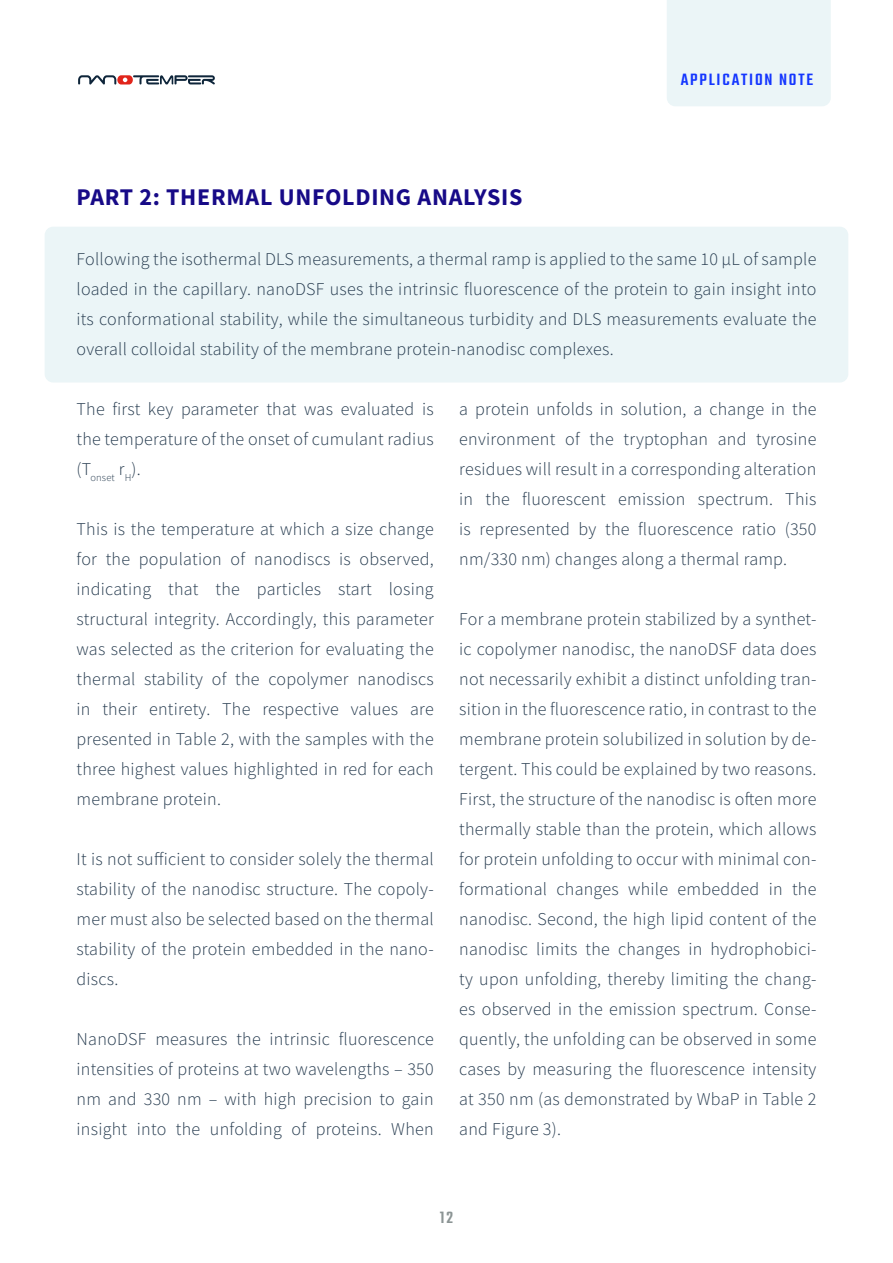
<style>
.page{position:relative;width:893px;height:1263px;background:#fff}
.page>*{position:absolute;margin:0;border:0;box-sizing:border-box;transform-origin:0 0}
.t1{font:700 24px "Source Sans Pro";letter-spacing:.03em;color:#170a87}
.P1{font:300 18px/30px "Source Sans Pro";letter-spacing:.015em;color:#263b4f;text-align:justify}
.t2{font:500 18px "Teko";letter-spacing:.1em;color:#1436ff}
.t3{font:500 18px "Teko";color:#8b9494}
.P1-2{font:300 10.5px "Source Sans Pro";letter-spacing:.015em;color:#263b4f}
</style>
<div class="page">
<div style="left:667px;top:0;width:164px;height:106px;background:#ebf5f7"></div>
<div style="left:45px;top:227px;width:803px;height:155px;background:#ebf5f7;border-radius:9px"></div>
<svg style="left:78px;top:75px;width:137px;height:10px"></svg>
<h3 class="t1" style="left:77px;top:181px;width:447px">PART 2: THERMAL UNFOLDING ANALYSIS</h3>
<p class="t2" style="left:681px;top:69px;width:134px">APPLICATION NOTE</p>
<p class="P1" style="left:77px;top:244px;width:741px">Following the isothermal DLS measurements, a thermal ramp is applied to the same 10 µL of sample loaded in the capillary. nanoDSF uses the intrinsic fluorescence of the protein to gain insight into its conformational stability, while the simultaneous turbidity and DLS measurements evaluate the overall colloidal stability of the membrane protein-nanodisc complexes.</p>
<p class="P1" style="left:77px;top:394px;width:359px">The first key parameter that was evaluated is the temperature of the onset of cumulant radius</p>
<p class="P1-2" style="left:77px;top:471px;width:66px"><sup>(T</sup>onset <sup>r</sup>H<sup>).</sup></p>
<p class="P1" style="left:77px;top:514px;width:359px">This is the temperature at which a size change for the population of nanodiscs is observed, indicating that the particles start losing structural integrity. Accordingly, this parameter was selected as the criterion for evaluating the thermal stability of the copolymer nanodiscs in their entirety. The respective values are presented in Table 2, with the samples with the three highest values highlighted in red for each membrane protein.</p>
<p class="P1" style="left:77px;top:844px;width:359px">It is not sufficient to consider solely the thermal stability of the nanodisc structure. The copoly&shy;mer must also be selected based on the thermal stability of the protein embedded in the nano&shy;discs.</p>
<p class="P1" style="left:77px;top:1024px;width:359px">NanoDSF measures the intrinsic fluorescence intensities of proteins at two wavelengths – 350 nm and 330 nm – with high precision to gain insight into the unfolding of proteins. When</p>
<p class="P1" style="left:459px;top:394px;width:359px">a protein unfolds in solution, a change in the environment of the tryptophan and tyrosine residues will result in a corresponding alteration in the fluorescent emission spectrum. This is represented by the fluorescence ratio (350 nm/330 nm) changes along a thermal ramp.</p>
<p class="P1" style="left:459px;top:604px;width:359px">For a membrane protein stabilized by a synthet&shy;ic copolymer nanodisc, the nanoDSF data does not necessarily exhibit a distinct unfolding tran&shy;sition in the fluorescence ratio, in contrast to the membrane protein solubilized in solution by de&shy;tergent. This could be explained by two reasons.<br>First, the structure of the nanodisc is often more thermally stable than the protein, which allows for protein unfolding to occur with minimal con&shy;formational changes while embedded in the nanodisc. Second, the high lipid content of the nanodisc limits the changes in hydrophobici&shy;ty upon unfolding, thereby limiting the chang&shy;es observed in the emission spectrum. Conse&shy;quently, the unfolding can be observed in some cases by measuring the fluorescence intensity at 350 nm (as demonstrated by WbaP in Table 2 and Figure 3).</p>
<p class="t3" style="left:440px;top:1207px;width:15px">12</p>
</div>
